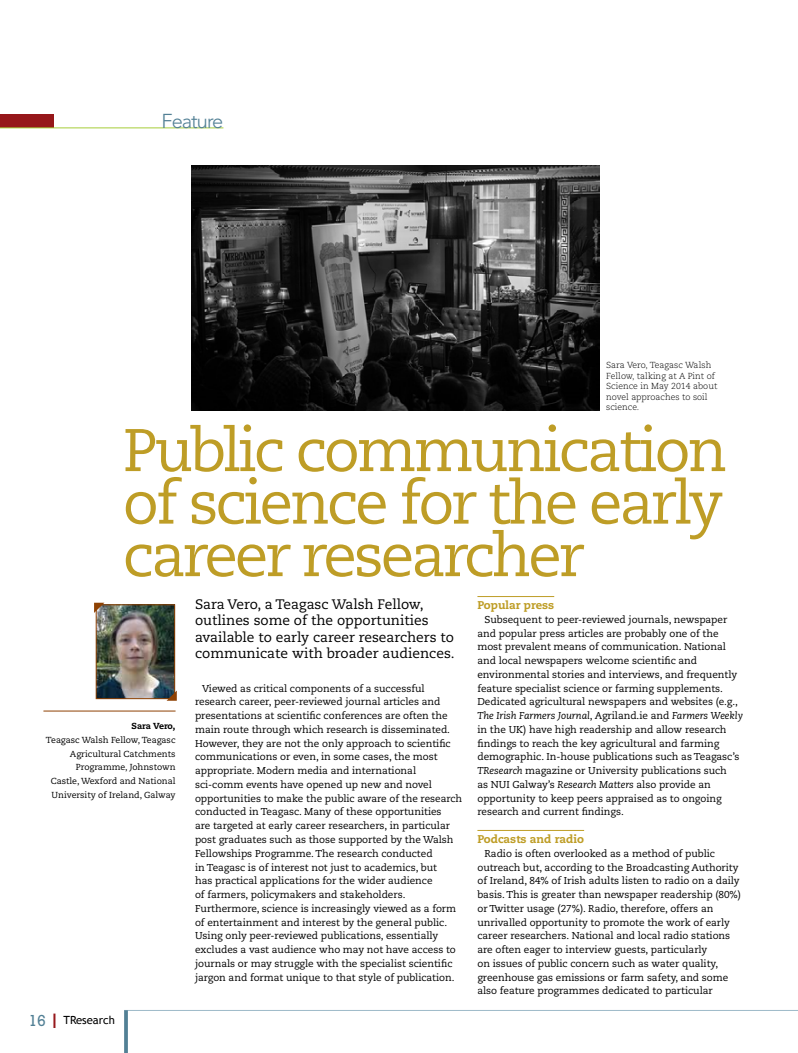
<style>
.page{position:relative;width:798px;height:1053px;background:#fff}
.page>*{position:absolute;margin:0;border:0;box-sizing:border-box;transform-origin:0 0}
.t1{font:60px/52.5px "Caecilia";letter-spacing:-.05em;color:#be9d26;text-align:justify}
.t2{font:300 20px "Avenir";letter-spacing:-.05em;color:#528095}
.t3{font:16.25px "Rockwell";color:#528095}
.t4{font:13.75px/16.2px "Caecilia";color:#000}
.t5{font:800 11.25px "Caecilia";color:#be9d26}
.t6{font:11.25px "Trebuchet MS";color:#000}
.t7{font:10px/13.8px "Caecilia";letter-spacing:-.005em;color:#000}
.t8{font:8.75px/13.8px "Caecilia";color:#000;text-align:right}
.t9{font:300 8.75px/10.6px "Caecilia";color:#000}
.t10{font:800 8.75px "Caecilia";letter-spacing:-.01em;color:#000}
.s1{font-size:20px;color:#96171a}
.s2{font-style:italic}
</style>
<div class="page">
<div style="left:0;top:114px;width:53px;height:14px;background:#96171a"></div>
<hr style="left:124px;top:1010px;width:673px;height:1px;background:#9db9c8">
<hr style="left:0;top:128px;width:223px;height:1px;background:#a6ce39">
<svg style="left:124px;top:1010px;width:4px;height:42px"></svg>
<hr style="left:43px;top:710px;width:132px;height:1px;background:#8e4103">
<hr style="left:477px;top:596px;width:77px;height:1px;background:#be9d26">
<hr style="left:477px;top:830px;width:107px;height:1px;background:#be9d26">
<img style="left:192px;top:165px;width:407px;height:245px">
<img style="left:98px;top:606px;width:75px;height:90px">
<div style="left:96px;top:604px;width:79px;height:94px;border:1px solid #8e4103"></div>
<svg style="left:94px;top:602px;width:10px;height:11px"></svg>
<svg style="left:166px;top:690px;width:11px;height:10px"></svg>
<h2 class="t2" style="left:161px;top:109px;width:63px">Feature</h2>
<p class="t9" style="left:606px;top:360px;width:113px">Sara Vero, Teagasc Walsh<br>Fellow, talking at A Pint of<br>Science in May 2014 about novel approaches to soil science.</p>
<h1 class="t1" style="left:123px;top:425px;width:605px">Public communication of science for the early career researcher</h1>
<p class="t10" style="left:131px;top:720px;width:45px">Sara Vero,</p>
<p class="t8" style="left:46px;top:733px;width:131px">Teagasc Walsh Fellow, Teagasc<br>Agricultural Catchments<br>Programme, Johnstown<br>Castle, Wexford and National<br>University of Ireland, Galway</p>
<h3 class="t3" style="left:28px;top:1010px;width:19px">16</h3>
<p class="t6" style="left:52px;top:1013px;width:65px"><span class="s1">I</span> TResearch</p>
<h3 class="t4" style="left:195px;top:596px;width:261px">Sara Vero, a Teagasc Walsh Fellow, outlines some of the opportunities available to early career researchers to communicate with broader audiences.</h3>
<p class="t7" style="left:195px;top:681px;width:268px;text-indent:7px">Viewed as critical components of a successful research career, peer-reviewed journal articles and presentations at scientific conferences are often the main route through which research is disseminated.<br>However, they are not the only approach to scientific communications or even, in some cases, the most appropriate. Modern media and international sci-comm events have opened up new and novel opportunities to make the public aware of the research conducted in Teagasc. Many of these opportunities<br>are targeted at early career researchers, in particular post graduates such as those supported by the Walsh Fellowships Programme. The research conducted<br>in Teagasc is of interest not just to academics, but<br>has practical applications for the wider audience<br>of farmers, policymakers and stakeholders.<br>Furthermore, science is increasingly viewed as a form of entertainment and interest by the general public.<br>Using only peer-reviewed publications, essentially excludes a vast audience who may not have access to journals or may struggle with the specialist scientific jargon and format unique to that style of publication.</p>
<p class="t5" style="left:477px;top:598px;width:78px">Popular press</p>
<p class="t7" style="left:477px;top:612px;width:267px;text-indent:7px">Subsequent to peer-reviewed journals, newspaper and popular press articles are probably one of the most prevalent means of communication. National and local newspapers welcome scientific and environmental stories and interviews, and frequently feature specialist science or farming supplements.<br>Dedicated agricultural newspapers and websites (e.g., <span class="s2">The Irish Farmers Journal</span>, Agriland.ie and <span class="s2">Farmers Weekly </span>in the UK) have high readership and allow research findings to reach the key agricultural and farming demographic. In-house publications such as Teagasc’s <span class="s2">TResearch</span> magazine or University publications such<br>as NUI Galway’s <span class="s2">Research Matters</span> also provide an opportunity to keep peers appraised as to ongoing research and current findings.</p>
<p class="t5" style="left:477px;top:832px;width:108px">Podcasts and radio</p>
<p class="t7" style="left:477px;top:846px;width:265px;text-indent:7px">Radio is often overlooked as a method of public outreach but, according to the Broadcasting Authority of Ireland, 84% of Irish adults listen to radio on a daily basis. This is greater than newspaper readership (80%) or Twitter usage (27%). Radio, therefore, offers an unrivalled opportunity to promote the work of early career researchers. National and local radio stations are often eager to interview guests, particularly<br>on issues of public concern such as water quality, greenhouse gas emissions or farm safety, and some also feature programmes dedicated to particular</p>
</div>
